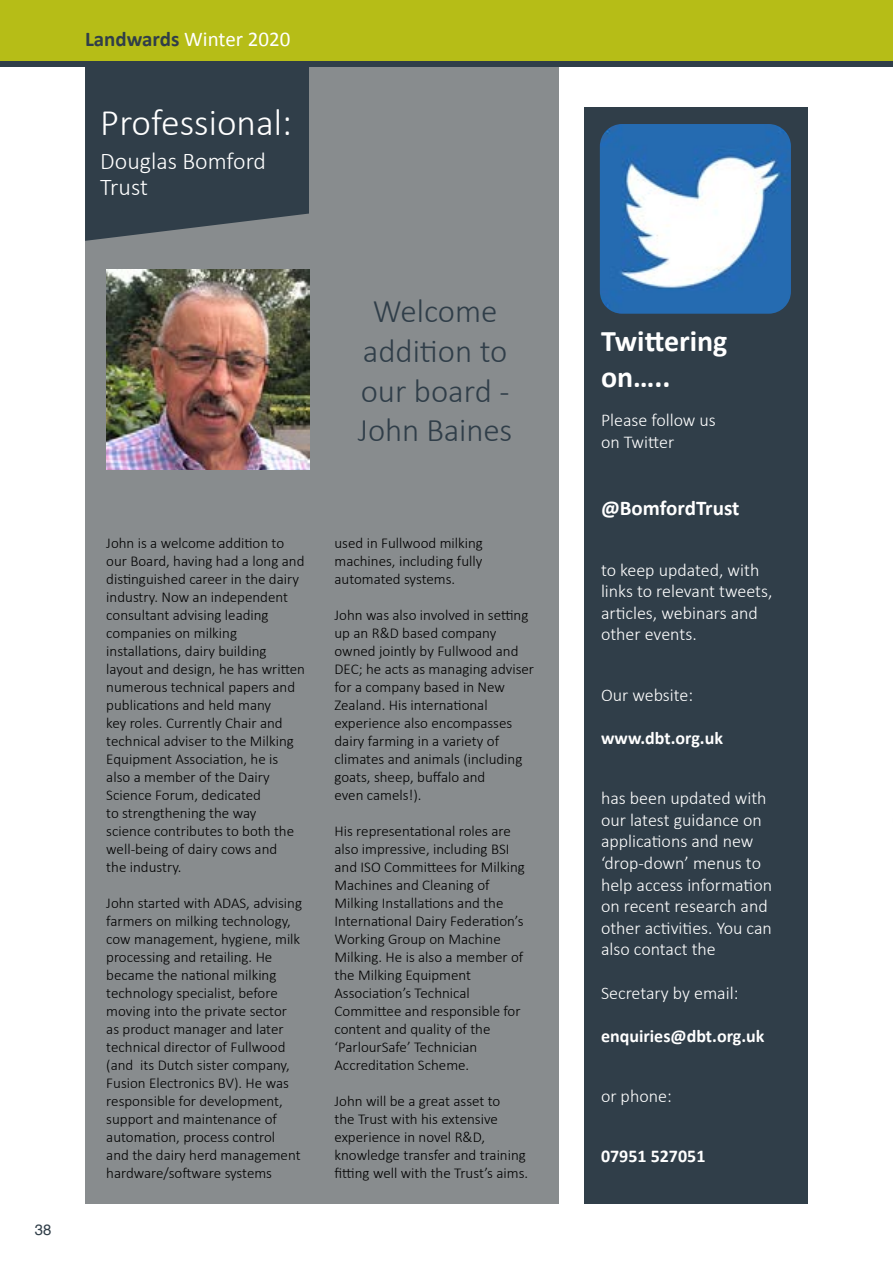
<style>
.page{position:relative;width:893px;height:1263px;background:#fff}
.page>*{position:absolute;margin:0;border:0;box-sizing:border-box;transform-origin:0 0}
.t1{font:300 37.5px "Calibri";color:#fff}
.t2{font:300 33px/39.6px "Calibri";color:#303e49;text-align:center}
.t3{font:700 30px/36px "Calibri";color:#fff}
.t4{font:300 24px/25.5px "Calibri";color:#fff}
.t5{font:21px "Calibri";color:#fff}
.t6{font:700 21px "Calibri";color:#fff}
.t7{font:300 18px/21.6px "Calibri";color:#fff}
.t8{font:700 18px "Calibri";color:#fff}
.t9{font:300 15px/18px "Calibri";color:#000}
.t10{font:15px "Helvetica";color:#303e49}
.s1{font-weight:700;color:#303e49}
</style>
<div class="page">
<div style="left:0;top:43px;width:893px;height:24px;background:#303e49"></div>
<div style="left:0;top:0;width:893px;height:61px;background:#b6bd17"></div>
<div style="left:85px;top:67px;width:473px;height:1136px;background:#888c8e"></div>
<img style="left:106px;top:269px;width:203px;height:200px">
<div style="left:584px;top:107px;width:224px;height:1096px;background:#303e49"></div>
<img style="left:600px;top:124px;width:191px;height:190px">
<svg style="left:85px;top:67px;width:224px;height:174px;background:#36444e"></svg>
<h3 class="t5" style="left:85px;top:26px;width:207px"><span class="s1">Landwards</span> Winter 2020</h3>
<h1 class="t1" style="left:100px;top:99px;width:193px">Professional:</h1>
<h3 class="t4" style="left:100px;top:147px;width:167px">Douglas Bomford<br>Trust</h3>
<p class="t10" style="left:35px;top:1218px;width:18px">38</p>
<h2 class="t2" style="left:358px;top:290px;width:156px">Welcome addition to our board -<br>John Baines</h2>
<p class="t9" style="left:106px;top:533px;width:200px">John is a welcome addition to our Board, having had a long and distinguished career in the dairy industry. Now an independent consultant advising leading companies on milking installations, dairy building layout and design, he has written numerous technical papers and publications and held many<br>key roles. Currently Chair and technical adviser to the Milking<br>Equipment Association, he is also a member of the Dairy<br>Science Forum, dedicated<br>to strengthening the way<br>science contributes to both the well-being of dairy cows and<br>the industry.</p>
<p class="t9" style="left:106px;top:893px;width:197px">John started with ADAS, advising farmers on milking technology, cow management, hygiene, milk processing and retailing. He became the national milking technology specialist, before moving into the private sector as product manager and later technical director of Fullwood (and its Dutch sister company,<br>Fusion Electronics BV). He was responsible for development, support and maintenance of automation, process control<br>and the dairy herd management hardware/software systems</p>
<p class="t9" style="left:334px;top:533px;width:150px;text-align:justify">used in Fullwood milking machines, including fully automated systems.</p>
<p class="t9" style="left:334px;top:605px;width:201px">John was also involved in setting up an R&amp;D based company owned jointly by Fullwood and<br>DEC; he acts as managing adviser for a company based in New<br>Zealand. His international experience also encompasses dairy farming in a variety of climates and animals (including goats, sheep, buffalo and<br>even camels!).</p>
<p class="t9" style="left:334px;top:821px;width:192px">His representational roles are also impressive, including BSI and ISO Committees for Milking<br>Machines and Cleaning of<br>Milking Installations and the<br>International Dairy Federation’s<br>Working Group on Machine<br>Milking. He is also a member of the Milking Equipment<br>Association’s Technical<br>Committee and responsible for content and quality of the ‘ParlourSafe’ Technician<br>Accreditation Scheme.</p>
<p class="t9" style="left:334px;top:1091px;width:195px">John will be a great asset to<br>the Trust with his extensive experience in novel R&amp;D, knowledge transfer and training fitting well with the Trust’s aims.</p>
<h3 class="t3" style="left:601px;top:323px;width:128px">Twittering on…..</h3>
<p class="t7" style="left:601px;top:409px;width:116px">Please follow us on Twitter</p>
<h3 class="t6" style="left:601px;top:495px;width:140px">@BomfordTrust</h3>
<p class="t7" style="left:601px;top:558px;width:173px">to keep updated, with links to relevant tweets, articles, webinars and other events.</p>
<p class="t7" style="left:601px;top:683px;width:94px">Our website:</p>
<p class="t8" style="left:601px;top:726px;width:124px">www.dbt.org.uk</p>
<p class="t7" style="left:601px;top:786px;width:173px">has been updated with our latest guidance on applications and new ‘drop-down’ menus to help access information on recent research and other activities. You can also contact the</p>
<p class="t7" style="left:601px;top:981px;width:139px">Secretary by email:</p>
<p class="t8" style="left:601px;top:1024px;width:165px">enquiries@dbt.org.uk</p>
<p class="t7" style="left:601px;top:1084px;width:72px">or phone:</p>
<p class="t8" style="left:601px;top:1145px;width:106px">07951 527051</p>
</div>
